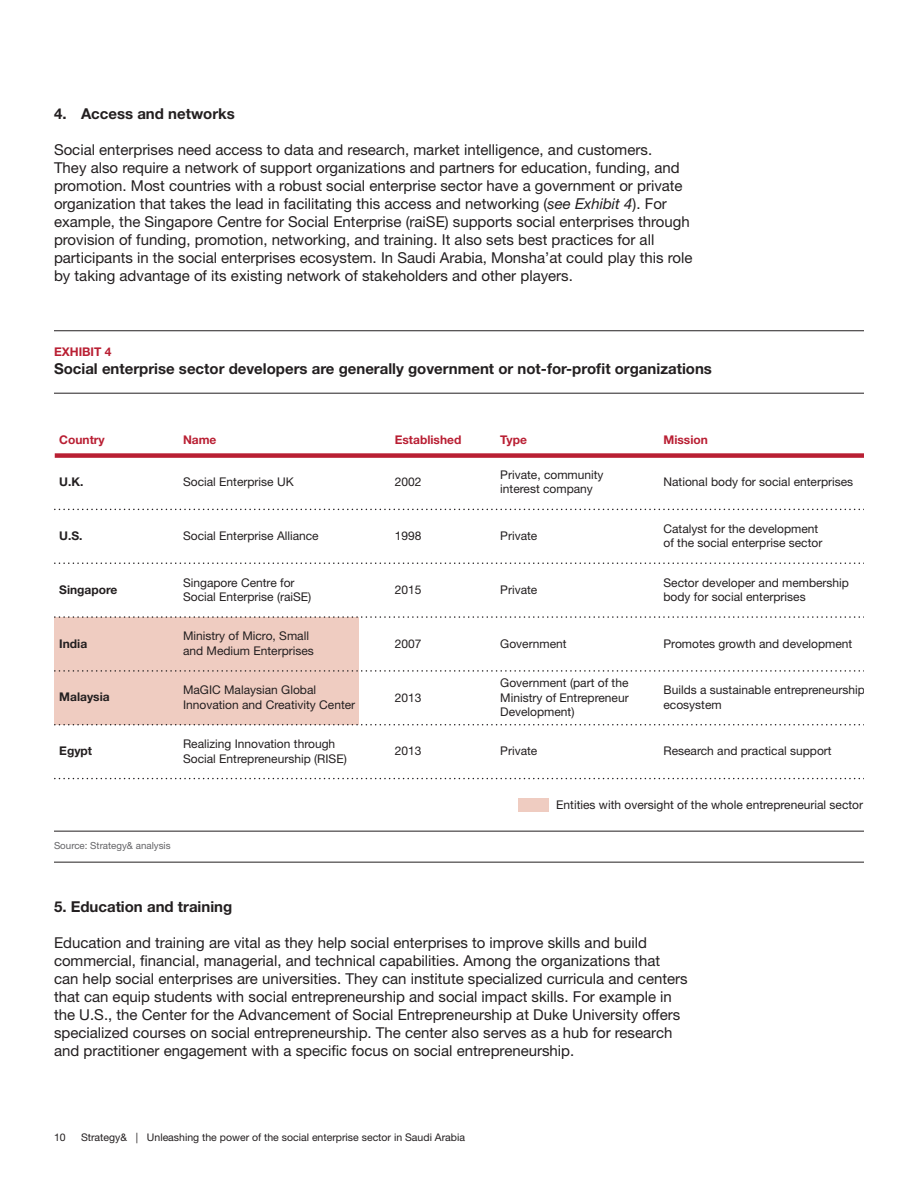
<style>
.page{position:relative;width:918px;height:1188px;background:#fff}
.page>*{position:absolute;margin:0;border:0;box-sizing:border-box;transform-origin:0 0}
.Body_Text_10_12{font:15px/18px "Helvetica Neue LT Std";color:#231f20}
.Exhibit_Title_10_12{font:700 15px "Helvetica Neue LT Std";color:#231f20}
.Body_Numbers_10_12{font:700 15px "Helvetica Neue LT Std";color:#231f20}
.t1{font:12px/14.4px "Helvetica Neue LT Std";color:#231f20}
.Exhibit_Number_8_10{font:700 12px "Helvetica Neue LT Std";color:#b91f33}
.t2{font:700 12px "Helvetica Neue LT Std";color:#231f20}
.t3{font:10.5px "Helvetica Neue LT Std";color:#231f20}
.Footnotes_6_5_8{font:9.75px "Helvetica Neue LT Std";color:#636366}
.s1{font-style:italic}
</style>
<div class="page">
<hr style="left:54px;top:393px;width:810px;height:1px;background:#231f20">
<hr style="left:54px;top:330px;width:810px;height:1px;background:#231f20">
<hr style="left:54px;top:862px;width:810px;height:1px;background:#231f20">
<hr style="left:54px;top:831px;width:810px;height:1px;background:#231f20">
<div style="left:55px;top:617px;width:304px;height:108px;background:#efccc1"></div>
<div style="left:55px;top:453px;width:809px;height:5px;background:#b91f33"></div>
<svg style="left:55px;top:509px;width:809px;height:1px"></svg>
<svg style="left:55px;top:562px;width:809px;height:2px"></svg>
<svg style="left:55px;top:616px;width:809px;height:2px"></svg>
<svg style="left:55px;top:670px;width:809px;height:2px"></svg>
<svg style="left:55px;top:724px;width:809px;height:1px"></svg>
<svg style="left:55px;top:778px;width:809px;height:1px"></svg>
<div style="left:518px;top:799px;width:30px;height:13px;background:#efccc1"></div>
<p class="Body_Numbers_10_12" style="left:54px;top:104px;width:182px">4. Access and networks</p>
<p class="Body_Text_10_12" style="left:54px;top:140px;width:640px">Social enterprises need access to data and research, market intelligence, and customers.<br>They also require a network of support organizations and partners for education, funding, and promotion. Most countries with a robust social enterprise sector have a government or private organization that takes the lead in facilitating this access and networking (<span class="s1">see Exhibit 4</span>). For example, the Singapore Centre for Social Enterprise (raiSE) supports social enterprises through provision of funding, promotion, networking, and training. It also sets best practices for all participants in the social enterprises ecosystem. In Saudi Arabia, Monsha’at could play this role by taking advantage of its existing network of stakeholders and other players.</p>
<p class="Exhibit_Number_8_10" style="left:54px;top:344px;width:59px">EXHIBIT 4</p>
<p class="Exhibit_Title_10_12" style="left:54px;top:359px;width:659px">Social enterprise sector developers are generally government or not-for-profit organizations</p>
<p class="Exhibit_Number_8_10" style="left:59px;top:432px;width:47px">Country</p>
<p class="Exhibit_Number_8_10" style="left:183px;top:432px;width:35px">Name</p>
<p class="Exhibit_Number_8_10" style="left:395px;top:432px;width:68px">Established</p>
<p class="Exhibit_Number_8_10" style="left:500px;top:432px;width:28px">Type</p>
<p class="Exhibit_Number_8_10" style="left:663px;top:432px;width:46px">Mission</p>
<p class="t2" style="left:59px;top:474px;width:26px">U.K.</p>
<p class="t1" style="left:183px;top:475px;width:112px">Social Enterprise UK</p>
<p class="t1" style="left:395px;top:475px;width:28px">2002</p>
<p class="t1" style="left:500px;top:467px;width:105px">Private, community interest company</p>
<p class="t1" style="left:663px;top:475px;width:191px">National body for social enterprises</p>
<p class="t2" style="left:59px;top:528px;width:25px">U.S.</p>
<p class="t1" style="left:183px;top:528px;width:137px">Social Enterprise Alliance</p>
<p class="t1" style="left:395px;top:528px;width:28px">1998</p>
<p class="t1" style="left:500px;top:528px;width:39px">Private</p>
<p class="t1" style="left:663px;top:521px;width:160px">Catalyst for the development of the social enterprise sector</p>
<p class="t2" style="left:59px;top:582px;width:60px">Singapore</p>
<p class="t2" style="left:59px;top:636px;width:29px">India</p>
<p class="t2" style="left:59px;top:690px;width:52px">Malaysia</p>
<p class="t2" style="left:59px;top:744px;width:34px">Egypt</p>
<p class="t1" style="left:183px;top:575px;width:130px">Singapore Centre for<br>Social Enterprise (raiSE)</p>
<p class="t1" style="left:183px;top:629px;width:132px">Ministry of Micro, Small and Medium Enterprises</p>
<p class="t1" style="left:183px;top:683px;width:174px">MaGIC Malaysian Global<br>Innovation and Creativity Center</p>
<p class="t1" style="left:183px;top:737px;width:165px">Realizing Innovation through<br>Social Entrepreneurship (RISE)</p>
<p class="t1" style="left:395px;top:582px;width:28px">2015</p>
<p class="t1" style="left:395px;top:636px;width:28px">2007</p>
<p class="t1" style="left:395px;top:690px;width:28px">2013</p>
<p class="t1" style="left:395px;top:744px;width:28px">2013</p>
<p class="t1" style="left:500px;top:582px;width:39px">Private</p>
<p class="t1" style="left:500px;top:636px;width:68px">Government</p>
<p class="t1" style="left:500px;top:675px;width:130px;text-align:justify">Government (part of the Ministry of Entrepreneur Development)</p>
<p class="t1" style="left:500px;top:744px;width:39px">Private</p>
<p class="t1" style="left:663px;top:575px;width:187px">Sector developer and membership body for social enterprises</p>
<p class="t1" style="left:663px;top:636px;width:190px">Promotes growth and development</p>
<p class="t1" style="left:663px;top:683px;width:203px">Builds a sustainable entrepreneurship ecosystem</p>
<p class="t1" style="left:663px;top:744px;width:170px">Research and practical support</p>
<p class="t1" style="left:556px;top:797px;width:308px">Entities with oversight of the whole entrepreneurial sector</p>
<p class="Footnotes_6_5_8" style="left:54px;top:840px;width:118px">Source: Strategy&amp; analysis</p>
<p class="Body_Numbers_10_12" style="left:54px;top:898px;width:180px">5. Education and training</p>
<p class="Body_Text_10_12" style="left:54px;top:934px;width:635px">Education and training are vital as they help social enterprises to improve skills and build commercial, financial, managerial, and technical capabilities. Among the organizations that can help social enterprises are universities. They can institute specialized curricula and centers that can equip students with social entrepreneurship and social impact skills. For example in the U.S., the Center for the Advancement of Social Entrepreneurship at Duke University offers specialized courses on social entrepreneurship. The center also serves as a hub for research and practitioner engagement with a specific focus on social entrepreneurship.</p>
<p class="t3" style="left:54px;top:1132px;width:13px">10</p>
<p class="t3" style="left:81px;top:1132px;width:386px">Strategy&amp; | Unleashing the power of the social enterprise sector in Saudi Arabia</p>
</div>
